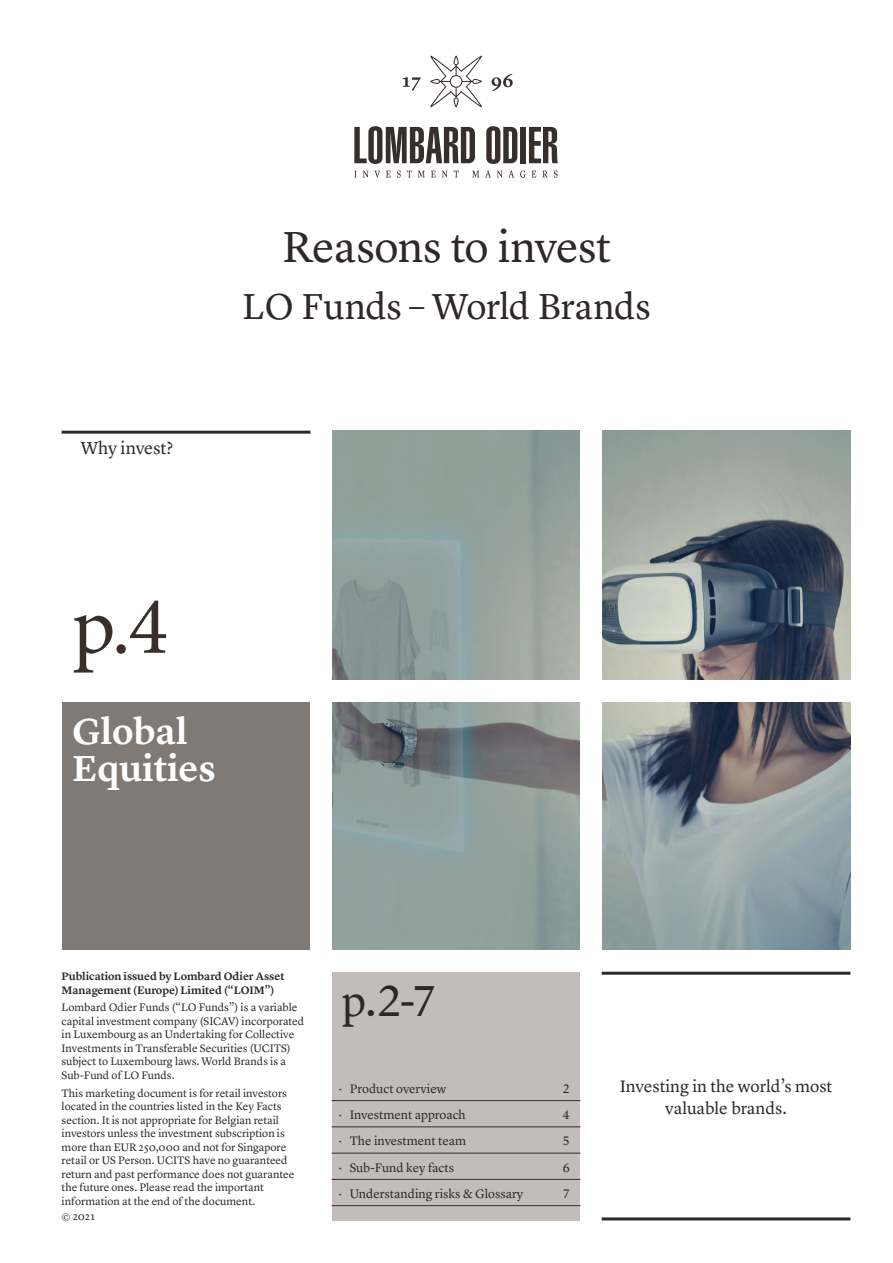
<style>
.page{position:relative;width:893px;height:1263px;background:#fff}
.page>*{position:absolute;margin:0;border:0;box-sizing:border-box;transform-origin:0 0}
.NC_Numéro_de_page_Gr{font:82.5px "Minion Pro";color:#392e2c}
.NC_Titre_Document{font:45px "Lyon Text";letter-spacing:-.015em;color:#2f2829}
.NC_Numéro_de_page_Pt{font:45px "Lyon Text";color:#2f2829}
.NC_Sous-titre__Docum{font:37.5px "Lyon Text";letter-spacing:-.015em;color:#2f2829}
.t1{font:600 37.5px/37.5px "Lyon Text";letter-spacing:-.005em;color:#fff}
.NC_Mois_de_parution{font:18px "Lyon Text";letter-spacing:-.01em;color:#2f2829}
.t2{font:17.25px/21.8px "Lyon Text";color:#2f2829;text-align:center}
.t3{font:12.75px "Lyon Text";color:#2f2829}
.NC_Mention_légale{font:11.25px/13.5px "Lyon Text";color:#2f2829}
.NC_Mention_légale-2{font:600 11.25px/13.5px "Lyon Text";letter-spacing:-.005em;color:#2f2829}
</style>
<div class="page">
<div style="left:62px;top:702px;width:248px;height:248px;background:#817973"></div>
<div style="left:332px;top:972px;width:248px;height:248px;background:#c3bdba"></div>
<img style="left:332px;top:431px;width:518px;height:519px">
<div style="left:580px;top:406px;width:22px;height:857px;background:#fff"></div>
<div style="left:0;top:680px;width:893px;height:22px;background:#fff"></div>
<svg style="left:492px;top:74px;width:21px;height:17px"></svg>
<svg style="left:403px;top:77px;width:18px;height:14px"></svg>
<svg style="left:430px;top:56px;width:52px;height:51px"></svg>
<svg style="left:363px;top:171px;width:6px;height:7px"></svg>
<svg style="left:375px;top:171px;width:5px;height:7px"></svg>
<svg style="left:386px;top:171px;width:5px;height:6px"></svg>
<svg style="left:397px;top:170px;width:4px;height:8px"></svg>
<svg style="left:407px;top:171px;width:5px;height:6px"></svg>
<svg style="left:418px;top:171px;width:7px;height:6px"></svg>
<svg style="left:431px;top:171px;width:5px;height:6px"></svg>
<svg style="left:442px;top:171px;width:6px;height:7px"></svg>
<svg style="left:454px;top:171px;width:5px;height:6px"></svg>
<svg style="left:472px;top:171px;width:7px;height:6px"></svg>
<svg style="left:485px;top:170px;width:6px;height:7px"></svg>
<svg style="left:497px;top:170px;width:17px;height:8px"></svg>
<svg style="left:520px;top:170px;width:5px;height:8px"></svg>
<svg style="left:532px;top:171px;width:4px;height:6px"></svg>
<svg style="left:543px;top:171px;width:5px;height:6px"></svg>
<svg style="left:554px;top:170px;width:3px;height:8px"></svg>
<svg style="left:354px;top:126px;width:121px;height:38px"></svg>
<svg style="left:486px;top:126px;width:31px;height:38px"></svg>
<div style="left:520px;top:127px;width:6px;height:36px;background:#382f2d"></div>
<svg style="left:529px;top:127px;width:29px;height:36px"></svg>
<hr style="left:602px;top:972px;width:248px;height:3px;background:#2f2829">
<hr style="left:602px;top:1217px;width:248px;height:3px;background:#2f2829">
<hr style="left:62px;top:431px;width:248px;height:3px;background:#2f2829">
<hr style="left:332px;top:1100px;width:248px;height:1px;background:#392e2c">
<hr style="left:332px;top:1126px;width:248px;height:1px;background:#392e2c">
<hr style="left:332px;top:1153px;width:248px;height:1px;background:#392e2c">
<hr style="left:332px;top:1179px;width:248px;height:1px;background:#392e2c">
<hr style="left:332px;top:1205px;width:248px;height:1px;background:#392e2c">
<p class="NC_Mois_de_parution" style="left:81px;top:435px;width:94px">Why invest?</p>
<p class="NC_Titre_Document" style="left:282px;top:212px;width:330px">Reasons to invest</p>
<p class="NC_Sous-titre__Docum" style="left:242px;top:278px;width:410px">LO Funds – World Brands</p>
<p class="NC_Numéro_de_page_Gr" style="left:72px;top:571px;width:97px">p.4</p>
<h3 class="t1" style="left:72px;top:709px;width:145px">Global<br>Equities</h3>
<p class="NC_Mention_légale-2" style="left:62px;top:969px;width:224px">Publication issued by Lombard Odier Asset<br>Management (Europe) Limited (“LOIM”)</p>
<p class="NC_Mention_légale" style="left:62px;top:1000px;width:244px">Lombard Odier Funds (“LO Funds”) is a variable capital investment company (SICAV) incorporated in Luxembourg as an Undertaking for Collective Investments in Transferable Securities (UCITS) subject to Luxembourg laws. World Brands is a Sub-Fund of LO Funds.</p>
<p class="NC_Mention_légale" style="left:62px;top:1085px;width:234px">This marketing document is for retail investors located in the countries listed in the Key Facts section. It is not appropriate for Belgian retail investors unless the investment subscription is more than EUR 250,000 and not for Singapore retail or US Person. UCITS have no guaranteed return and past performance does not guarantee the future ones. Please read the important information at the end of the document.</p>
<p class="NC_Mention_légale" style="left:62px;top:1209px;width:35px">© 2021</p>
<p class="NC_Numéro_de_page_Pt" style="left:342px;top:967px;width:97px">p.2-7</p>
<p class="t3" style="left:338px;top:1079px;width:110px">· Product overview</p>
<p class="t3" style="left:563px;top:1079px;width:9px">2</p>
<p class="t3" style="left:338px;top:1105px;width:129px">· Investment approach</p>
<p class="t3" style="left:563px;top:1105px;width:9px">4</p>
<p class="t3" style="left:338px;top:1131px;width:130px">· The investment team</p>
<p class="t3" style="left:563px;top:1131px;width:9px">5</p>
<p class="t3" style="left:338px;top:1157px;width:118px">· Sub-Fund key facts</p>
<p class="t3" style="left:563px;top:1157px;width:9px">6</p>
<p class="t3" style="left:338px;top:1184px;width:187px">· Understanding risks &amp; Glossary</p>
<p class="t3" style="left:563px;top:1184px;width:9px">7</p>
<h3 class="t2" style="left:620px;top:1074px;width:214px">Investing in the world’s most valuable brands.</h3>
</div>
